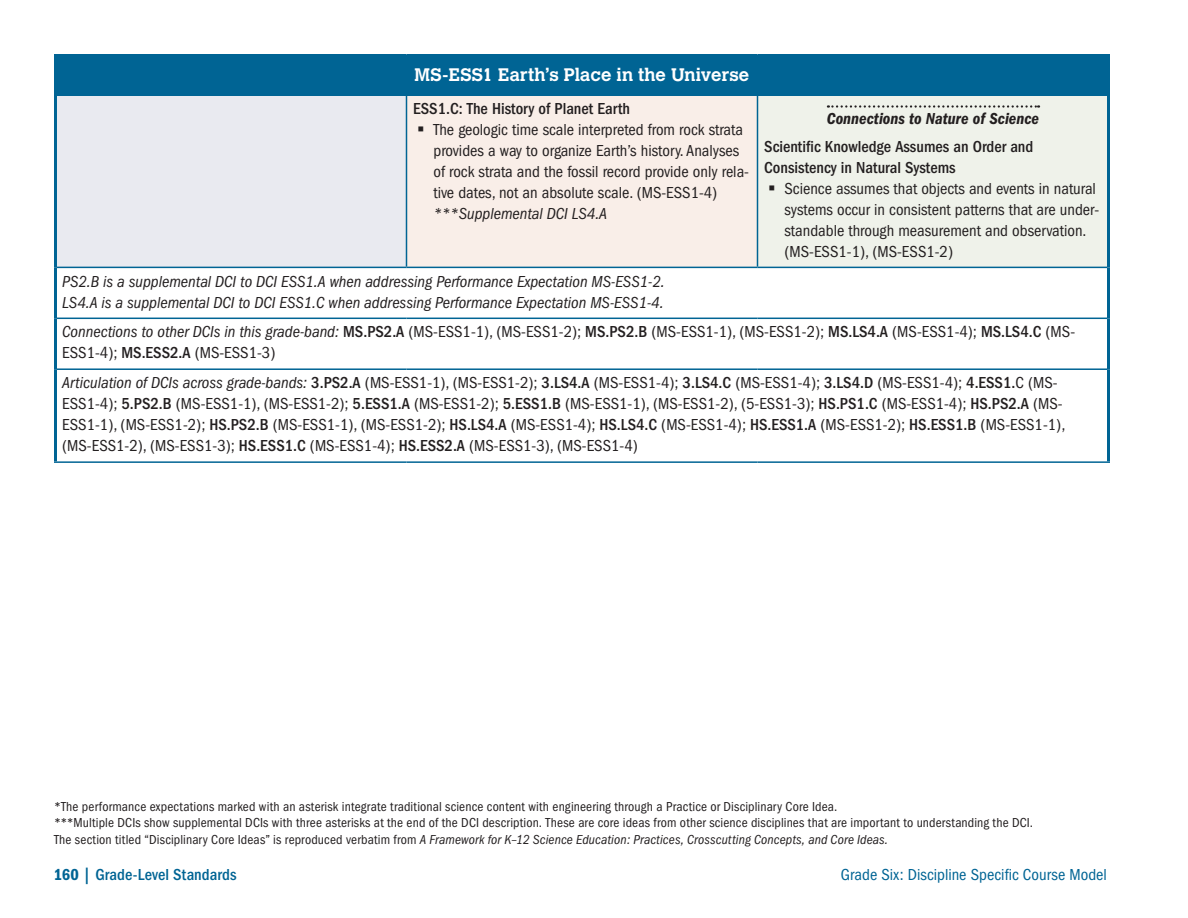
<style>
.page{position:relative;width:1188px;height:918px;background:#fff}
.page>*{position:absolute;margin:0;border:0;box-sizing:border-box;transform-origin:0 0}
.t1{font:700 18px "Calvert";letter-spacing:.005em;color:#fff}
.t2{font:condensed 16.5px/21px "Franklin Gothic";color:#231f20}
.t3{font:italic condensed 16.5px/21px "Franklin Gothic";color:#231f20}
.t4{font:500 condensed 16.5px/21px "Franklin Gothic";color:#231f20}
.t5{font:condensed 16.5px "Franklin Gothic";color:#006494}
.t6{font:italic 600 condensed 16.5px "Franklin Gothic";letter-spacing:.005em;color:#231f20}
.t7{font:500 condensed 16.5px "Franklin Gothic";letter-spacing:.005em;color:#006494}
.t8{font:condensed 13.5px/16.5px "Franklin Gothic";letter-spacing:.01em;color:#231f20}
.s1{font-style:italic}
.s2{font-weight:500}
.s3{font-weight:600}
</style>
<div class="page">
<div style="left:56px;top:56px;width:1052px;height:40px;background:#006494"></div>
<div style="left:56px;top:96px;width:350px;height:171px;background:#e9eaf0"></div>
<div style="left:406px;top:96px;width:352px;height:171px;background:#f9eee8"></div>
<div style="left:758px;top:96px;width:350px;height:171px;background:#eff2ea"></div>
<hr style="left:406px;top:96px;width:1px;height:171px;background:#006494">
<hr style="left:757px;top:96px;width:1px;height:171px;background:#006494">
<hr style="left:57px;top:267px;width:349px;height:1px;background:#006494">
<hr style="left:406px;top:267px;width:352px;height:1px;background:#006494">
<hr style="left:758px;top:267px;width:349px;height:1px;background:#006494">
<hr style="left:57px;top:318px;width:349px;height:1px;background:#006494">
<hr style="left:406px;top:318px;width:352px;height:1px;background:#006494">
<hr style="left:758px;top:318px;width:349px;height:1px;background:#006494">
<hr style="left:57px;top:368px;width:349px;height:2px;background:#006494">
<hr style="left:406px;top:368px;width:352px;height:2px;background:#006494">
<hr style="left:758px;top:368px;width:349px;height:2px;background:#006494">
<hr style="left:54px;top:461px;width:352px;height:2px;background:#006494">
<hr style="left:406px;top:461px;width:352px;height:2px;background:#006494">
<hr style="left:758px;top:461px;width:352px;height:2px;background:#006494">
<hr style="left:54px;top:96px;width:3px;height:171px;background:#006494">
<hr style="left:1107px;top:96px;width:3px;height:171px;background:#006494">
<hr style="left:54px;top:267px;width:3px;height:51px;background:#006494">
<hr style="left:1107px;top:267px;width:3px;height:51px;background:#006494">
<hr style="left:54px;top:318px;width:3px;height:51px;background:#006494">
<hr style="left:1107px;top:318px;width:3px;height:51px;background:#006494">
<hr style="left:54px;top:369px;width:3px;height:92px;background:#006494">
<hr style="left:1107px;top:369px;width:3px;height:92px;background:#006494">
<hr style="left:54px;top:54px;width:352px;height:3px;background:#006494">
<hr style="left:54px;top:57px;width:3px;height:39px;background:#006494">
<hr style="left:406px;top:54px;width:352px;height:3px;background:#006494">
<hr style="left:758px;top:54px;width:352px;height:3px;background:#006494">
<hr style="left:1107px;top:57px;width:3px;height:39px;background:#006494">
<svg style="left:828px;top:105px;width:211px;height:3px"></svg>
<p class="t1" style="left:415px;top:63px;width:336px">MS-ESS1 Earth’s Place in the Universe</p>
<h5 class="t4" style="left:413px;top:99px;width:218px">ESS1.C: The History of Planet Earth</h5>
<p class="t2" style="left:433px;top:120px;width:317px;text-indent:-16px">▪ The geologic time scale interpreted from rock strata provides a way to organize Earth’s history. Analyses of rock strata and the fossil record provide only rela&shy;tive dates, not an absolute scale. (MS-ESS1-4)</p>
<p class="t3" style="left:433px;top:204px;width:175px">***Supplemental DCI LS4.A</p>
<p class="t6" style="left:827px;top:109px;width:214px">Connections to Nature of Science</p>
<h5 class="t4" style="left:764px;top:136px;width:271px">Scientific Knowledge Assumes an Order and<br>Consistency in Natural Systems</h5>
<p class="t2" style="left:784px;top:178px;width:316px;text-indent:-16px">▪ Science assumes that objects and events in natural systems occur in consistent patterns that are under&shy;standable through measurement and observation.</p>
<p class="t2" style="left:785px;top:241px;width:170px">(MS-ESS1-1), (MS-ESS1-2)</p>
<p class="t3" style="left:62px;top:271px;width:604px">PS2.B is a supplemental DCI to DCI ESS1.A when addressing Performance Expectation MS-ESS1-2.<br>LS4.A is a supplemental DCI to DCI ESS1.C when addressing Performance Expectation MS-ESS1-4.</p>
<p class="t2" style="left:62px;top:322px;width:1014px"><span class="s1">Connections to other DCIs in this grade-band:</span> <span class="s2">MS.PS2.A</span> (MS-ESS1-1), (MS-ESS1-2); <span class="s2">MS.PS2.B</span> (MS-ESS1-1), (MS-ESS1-2); <span class="s2">MS.LS4.A</span> (MS-ESS1-4); <span class="s2">MS.LS4.C</span> (MS-<br>ESS1-4); <span class="s2">MS.ESS2.A</span> (MS-ESS1-3)</p>
<p class="t2" style="left:62px;top:373px;width:1005px"><span class="s1">Articulation of DCIs across grade-bands:</span> <span class="s2">3.PS2.A</span> (MS-ESS1-1), (MS-ESS1-2); <span class="s2">3.LS4.A</span> (MS-ESS1-4); <span class="s2">3.LS4.C</span> (MS-ESS1-4); <span class="s2">3.LS4.D</span> (MS-ESS1-4); <span class="s2">4.ESS1.</span>C (MS-ESS1-4); <span class="s2">5.PS2.B</span> (MS-ESS1-1), (MS-ESS1-2); <span class="s2">5.ESS1.A</span> (MS-ESS1-2); <span class="s2">5.ESS1.B</span> (MS-ESS1-1), (MS-ESS1-2), (5-ESS1-3); <span class="s2">HS.PS1.C</span> (MS-ESS1-4); <span class="s2">HS.PS2.A</span> (MS-ESS1-1), (MS-ESS1-2); <span class="s2">HS.PS2.B</span> (MS-ESS1-1), (MS-ESS1-2); <span class="s2">HS.LS4.A</span> (MS-ESS1-4); <span class="s2">HS.LS4.C</span> (MS-ESS1-4); <span class="s2">HS.ESS1.A</span> (MS-ESS1-2); <span class="s2">HS.ESS1.B</span> (MS-ESS1-1), (MS-ESS1-2), (MS-ESS1-3); <span class="s2">HS.ESS1.C</span> (MS-ESS1-4); <span class="s2">HS.ESS2.A</span> (MS-ESS1-3), (MS-ESS1-4)</p>
<p class="t8" style="left:54px;top:798px;width:981px">* The performance expectations marked with an asterisk integrate traditional science content with engineering through a Practice or Disciplinary Core Idea.<br>*** Multiple DCIs show supplemental DCIs with three asterisks at the end of the DCI description. These are core ideas from other science disciplines that are important to understanding the DCI.<br>The section titled “Disciplinary Core Ideas” is reproduced verbatim from <span class="s1">A Framework for K–12 Science Education: Practices, Crosscutting Concepts, and Core Ideas.</span></p>
<p class="t5" style="left:841px;top:865px;width:268px">Grade Six: Discipline Specific Course Model</p>
<p class="t7" style="left:54px;top:865px;width:184px"><span class="s3">160</span> | Grade-Level Standards</p>
</div>
